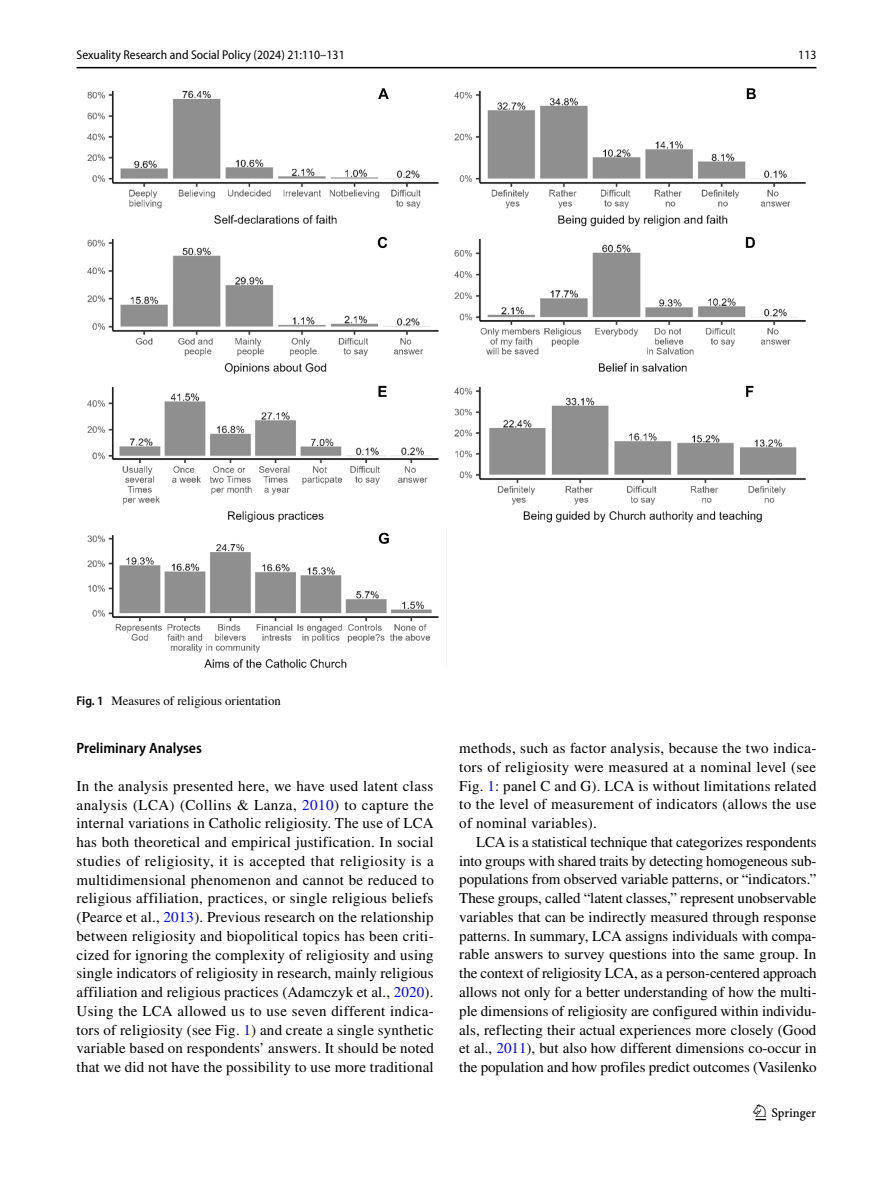
<style>
.page{position:relative;width:893px;height:1187px;background:#fff}
.page>*{position:absolute;margin:0;border:0;box-sizing:border-box;transform-origin:0 0}
.t1{font:22.5px "Springnew Regular 2";color:#000}
.t2{font:15px/18.8px "STIX";letter-spacing:.015em;color:#000;text-align:justify}
.t3{font:600 semi-condensed 15px "Myriad Pro";color:#000}
.t4{font:semi-condensed 12.75px "Myriad Pro";color:#000}
.t5{font:12.75px "STIX";color:#000}
.s1{font-family:"Myriad Pro";font-weight:600;font-stretch:semi-condensed}
.s2{color:#00f}
</style>
<div class="page">
<hr style="left:77px;top:67px;width:739px;height:1px;background:#000">
<img style="left:87px;top:88px;width:719px;height:580px">
<p class="t4" style="left:77px;top:48px;width:270px">Sexuality Research and Social Policy (2024) 21:110–131</p>
<p class="t4" style="left:798px;top:48px;width:20px">113</p>
<p class="t5" style="left:77px;top:691px;width:206px"><span class="s1">Fig. 1</span> Measures of religious orientation</p>
<p class="t3" style="left:77px;top:740px;width:127px">Preliminary Analyses</p>
<p class="t2" style="left:77px;top:777px;width:359px">In the analysis presented here, we have used latent class analysis (LCA) (Collins &amp; Lanza, <span class="s2">2010</span>) to capture the internal variations in Catholic religiosity. The use of LCA has both theoretical and empirical justification. In social studies of religiosity, it is accepted that religiosity is a multidimensional phenomenon and cannot be reduced to religious affiliation, practices, or single religious beliefs (Pearce et al., <span class="s2">2013</span>). Previous research on the relationship between religiosity and biopolitical topics has been criti&shy;cized for ignoring the complexity of religiosity and using single indicators of religiosity in research, mainly religious affiliation and religious practices (Adamczyk et al., <span class="s2">2020</span>).<br>Using the LCA allowed us to use seven different indica&shy;tors of religiosity (see Fig. <span class="s2">1</span>) and create a single synthetic variable based on respondents’ answers. It should be noted that we did not have the possibility to use more traditional</p>
<p class="t2" style="left:459px;top:739px;width:359px">methods, such as factor analysis, because the two indica&shy;tors of religiosity were measured at a nominal level (see Fig. <span class="s2">1</span>: panel C and G). LCA is without limitations related to the level of measurement of indicators (allows the use of nominal variables).</p>
<p class="t2" style="left:459px;top:833px;width:359px;text-indent:17px">LCA is a statistical technique that categorizes respondents into groups with shared traits by detecting homogeneous sub&shy;populations from observed variable patterns, or “indicators.” These groups, called “latent classes,” represent unobservable variables that can be indirectly measured through response patterns. In summary, LCA assigns individuals with compa&shy;rable answers to survey questions into the same group. In the context of religiosity LCA, as a person-centered approach allows not only for a better understanding of how the multi&shy;ple dimensions of religiosity are configured within individu&shy;als, reflecting their actual experiences more closely (Good et al., <span class="s2">2011</span>), but also how different dimensions co-occur in the population and how profiles predict outcomes (Vasilenko</p>
<h1 class="t1" style="left:755px;top:1104px;width:62px">1 3</h1>
</div>
